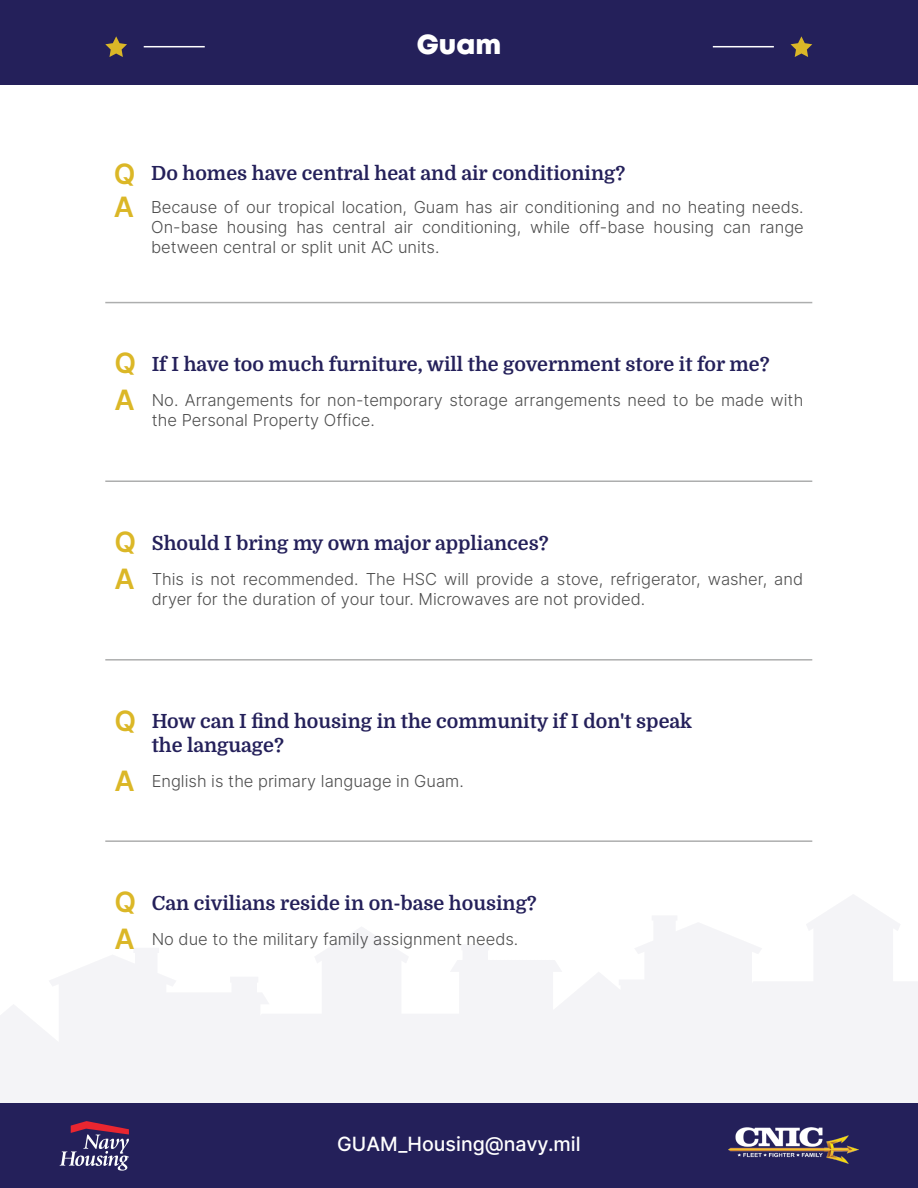
<style>
.page{position:relative;width:918px;height:1188px;background:#fff}
.page>*{position:absolute;margin:0;border:0;box-sizing:border-box;transform-origin:0 0}
.t1{font:600 28.05px/36.9px "Inter";color:#dbb727}
.t2{font:27.6px "Mont Heavy DEMO";color:#fff}
.t3{font:500 19.65px "Inter";color:#fff}
.t4{font:19.5px/23.4px "Domine Regular 700";color:#24205a}
.t5{font:300 16.5px/19.8px "Inter";color:#4e4e4e}
</style>
<div class="page">
<hr style="left:105px;top:302px;width:707px;height:1px;background:#adaeae">
<hr style="left:105px;top:480px;width:707px;height:2px;background:#adaeae">
<hr style="left:105px;top:659px;width:707px;height:2px;background:#adaeae">
<hr style="left:105px;top:840px;width:707px;height:2px;background:#adaeae">
<div style="left:0;top:1104px;width:918px;height:84px;background:#24205a"></div>
<svg style="left:60px;top:1121px;width:69px;height:50px"></svg>
<img style="left:729px;top:1127px;width:129px;height:37px">
<svg style="left:0;top:895px;width:918px;height:209px;fill:#f4f4f7"></svg>
<div style="left:0;top:0;width:918px;height:84px;background:#24205a"></div>
<hr style="left:713px;top:46px;width:61px;height:1px;background:#fff">
<svg style="left:791px;top:36px;width:21px;height:21px"></svg>
<hr style="left:144px;top:46px;width:61px;height:1px;background:#fff">
<svg style="left:105px;top:36px;width:22px;height:21px"></svg>
<h2 class="t2" style="left:417px;top:29px;width:86px">Guam</h2>
<h1 class="t1" style="left:114px;top:156px;width:23px;line-height:33.5px">Q<br>A</h1>
<p class="t4" style="left:151px;top:162px;width:476px">Do homes have central heat and air conditioning?</p>
<p class="t5" style="left:151px;top:197px;width:654px;text-align:justify">Because of our tropical location, Guam has air conditioning and no heating needs.<br>On-base housing has central air conditioning, while off-base housing can range between central or split unit AC units.</p>
<h1 class="t1" style="left:114px;top:344px;width:23px">Q<br>A</h1>
<p class="t4" style="left:152px;top:353px;width:619px">If I have too much furniture, will the government store it for me?</p>
<p class="t5" style="left:152px;top:390px;width:653px">No. Arrangements for non-temporary storage arrangements need to be made with the Personal Property Office.</p>
<h1 class="t1" style="left:114px;top:523px;width:23px">Q<br>A</h1>
<p class="t4" style="left:152px;top:532px;width:398px">Should I bring my own major appliances?</p>
<p class="t5" style="left:152px;top:569px;width:653px">This is not recommended. The HSC will provide a stove, refrigerator, washer, and dryer for the duration of your tour. Microwaves are not provided.</p>
<h1 class="t1" style="left:114px;top:689px;width:23px;line-height:60.9px">Q<br>A</h1>
<p class="t4" style="left:152px;top:710px;width:542px">How can I find housing in the community if I don't speak the language?</p>
<p class="t5" style="left:152px;top:771px;width:314px">English is the primary language in Guam.</p>
<h1 class="t1" style="left:114px;top:882px;width:23px">Q<br>A</h1>
<p class="t4" style="left:152px;top:891px;width:387px">Can civilians reside in on-base housing?</p>
<p class="t5" style="left:152px;top:929px;width:368px">No due to the military family assignment needs.</p>
<p class="t3" style="left:337px;top:1130px;width:245px">GUAM_Housing@navy.mil</p>
</div>
